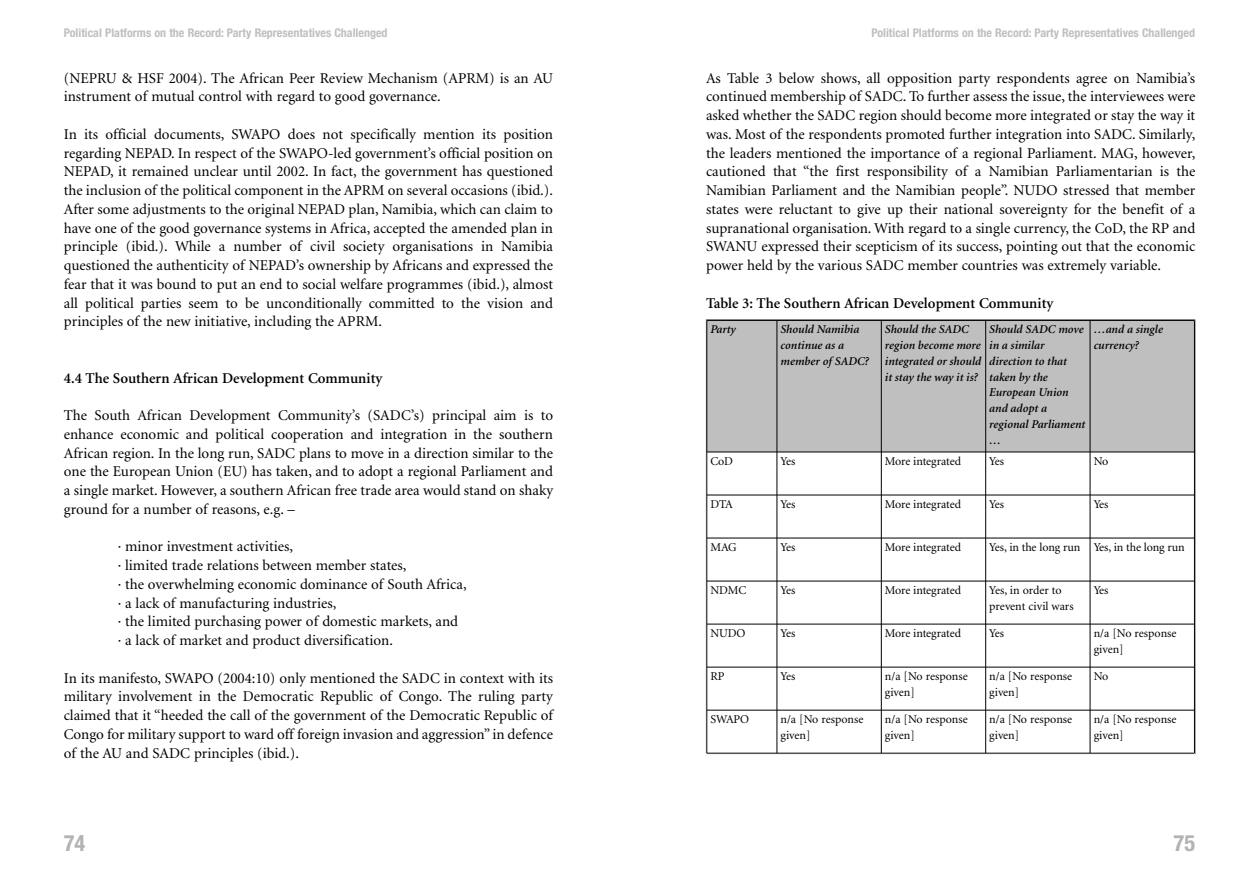
<style>
.page{position:relative;width:1259px;height:893px;background:#fff}
.page>*{position:absolute;margin:0;border:0;box-sizing:border-box;transform-origin:0 0}
.t1{font:700 condensed 22.5px "Helvetica Neue";color:#b3b3b3}
.t2{font:15px/18.8px "Minion";color:#000;text-align:justify}
.t3{font:600 15px "Minion";color:#000}
.t4{font:12px/15.8px "Minion";letter-spacing:-.01em;color:#000}
.t5{font:italic 600 12px/15.8px "Minion";color:#000}
.t6{font:700 condensed 12px "Helvetica Neue";color:#bfbfbf}
</style>
<div class="page">
<div style="left:707px;top:320px;width:70px;height:132px;background:#bfbfbf"></div>
<div style="left:777px;top:320px;width:104px;height:132px;background:#bfbfbf"></div>
<div style="left:881px;top:320px;width:104px;height:132px;background:#bfbfbf"></div>
<div style="left:985px;top:320px;width:105px;height:132px;background:#bfbfbf"></div>
<div style="left:1090px;top:320px;width:104px;height:132px;background:#bfbfbf"></div>
<hr style="left:706px;top:320px;width:1px;height:433px;background:#000">
<hr style="left:776px;top:320px;width:1px;height:433px;background:#000">
<hr style="left:881px;top:320px;width:1px;height:433px;background:#000">
<hr style="left:985px;top:320px;width:1px;height:433px;background:#000">
<hr style="left:1089px;top:320px;width:1px;height:433px;background:#000">
<hr style="left:1194px;top:320px;width:1px;height:433px;background:#000">
<hr style="left:707px;top:320px;width:487px;height:1px;background:#000">
<hr style="left:707px;top:452px;width:487px;height:1px;background:#000">
<hr style="left:707px;top:495px;width:487px;height:1px;background:#000">
<hr style="left:707px;top:538px;width:487px;height:1px;background:#000">
<hr style="left:707px;top:581px;width:487px;height:1px;background:#000">
<hr style="left:707px;top:624px;width:487px;height:1px;background:#000">
<hr style="left:707px;top:667px;width:487px;height:1px;background:#000">
<hr style="left:707px;top:710px;width:487px;height:1px;background:#000">
<hr style="left:707px;top:753px;width:487px;height:1px;background:#000">
<p class="t6" style="left:64px;top:26px;width:325px">Political Platforms on the Record: Party Representatives Challenged</p>
<p class="t2" style="left:64px;top:70px;width:491px">(NEPRU &amp; HSF 2004). The African Peer Review Mechanism (APRM) is an AU instrument of mutual control with regard to good governance.</p>
<p class="t2" style="left:64px;top:126px;width:491px">In its official documents, SWAPO does not specifically mention its position regarding NEPAD. In respect of the SWAPO-led government’s official position on NEPAD, it remained unclear until 2002. In fact, the government has questioned the inclusion of the political component in the APRM on several occasions (ibid.).<br>After some adjustments to the original NEPAD plan, Namibia, which can claim to have one of the good governance systems in Africa, accepted the amended plan in principle (ibid.). While a number of civil society organisations in Namibia questioned the authenticity of NEPAD’s ownership by Africans and expressed the fear that it was bound to put an end to social welfare programmes (ibid.), almost all political parties seem to be unconditionally committed to the vision and principles of the new initiative, including the APRM.</p>
<p class="t3" style="left:64px;top:372px;width:320px">4.4 The Southern African Development Community</p>
<p class="t2" style="left:64px;top:407px;width:491px">The South African Development Community’s (SADC’s) principal aim is to enhance economic and political cooperation and integration in the southern African region. In the long run, SADC plans to move in a direction similar to the one the European Union (EU) has taken, and to adopt a regional Parliament and a single market. However, a southern African free trade area would stand on shaky ground for a number of reasons, e.g. –</p>
<p class="t2" style="left:118px;top:538px;width:350px;text-align:left">· minor investment activities,<br>· limited trade relations between member states,<br>· the overwhelming economic dominance of South Africa, · a lack of manufacturing industries,<br>· the limited purchasing power of domestic markets, and<br>· a lack of market and product diversification.</p>
<p class="t2" style="left:64px;top:670px;width:491px">In its manifesto, SWAPO (2004:10) only mentioned the SADC in context with its military involvement in the Democratic Republic of Congo. The ruling party claimed that it “heeded the call of the government of the Democratic Republic of Congo for military support to ward off foreign invasion and aggression” in defence of the AU and SADC principles (ibid.).</p>
<p class="t6" style="left:871px;top:26px;width:325px">Political Platforms on the Record: Party Representatives Challenged</p>
<p class="t2" style="left:706px;top:70px;width:491px">As Table 3 below shows, all opposition party respondents agree on Namibia’s continued membership of SADC. To further assess the issue, the interviewees were asked whether the SADC region should become more integrated or stay the way it was. Most of the respondents promoted further integration into SADC. Similarly, the leaders mentioned the importance of a regional Parliament. MAG, however, cautioned that “the first responsibility of a Namibian Parliamentarian is the Namibian Parliament and the Namibian people”. NUDO stressed that member states were reluctant to give up their national sovereignty for the benefit of a supranational organisation. With regard to a single currency, the CoD, the RP and SWANU expressed their scepticism of its success, pointing out that the economic power held by the various SADC member countries was extremely variable.</p>
<p class="t3" style="left:706px;top:297px;width:349px">Table 3: The Southern African Development Community</p>
<p class="t5" style="left:710px;top:323px;width:27px">Party</p>
<p class="t5" style="left:780px;top:323px;width:90px">Should Namibia continue as a member of SADC?</p>
<p class="t5" style="left:885px;top:323px;width:98px">Should the SADC region become more integrated or should it stay the way it is?</p>
<p class="t5" style="left:989px;top:323px;width:97px">Should SADC move in a similar direction to that taken by the<br>European Union and adopt a regional Parliament …</p>
<p class="t5" style="left:1093px;top:323px;width:71px">…and a single currency?</p>
<p class="t4" style="left:710px;top:454px;width:24px">CoD</p>
<p class="t4" style="left:780px;top:454px;width:16px">Yes</p>
<p class="t4" style="left:885px;top:454px;width:78px">More integrated</p>
<p class="t4" style="left:989px;top:454px;width:16px">Yes</p>
<p class="t4" style="left:1093px;top:454px;width:16px">No</p>
<p class="t4" style="left:710px;top:497px;width:24px">DTA</p>
<p class="t4" style="left:780px;top:497px;width:16px">Yes</p>
<p class="t4" style="left:885px;top:497px;width:78px">More integrated</p>
<p class="t4" style="left:989px;top:497px;width:16px">Yes</p>
<p class="t4" style="left:1093px;top:497px;width:16px">Yes</p>
<p class="t4" style="left:710px;top:540px;width:28px">MAG</p>
<p class="t4" style="left:780px;top:540px;width:16px">Yes</p>
<p class="t4" style="left:885px;top:540px;width:78px">More integrated</p>
<p class="t4" style="left:989px;top:540px;width:197px">Yes, in the long run Yes, in the long run</p>
<p class="t4" style="left:710px;top:583px;width:37px">NDMC</p>
<p class="t4" style="left:780px;top:583px;width:16px">Yes</p>
<p class="t4" style="left:885px;top:583px;width:78px">More integrated</p>
<p class="t4" style="left:989px;top:583px;width:86px">Yes, in order to prevent civil wars</p>
<p class="t4" style="left:1093px;top:583px;width:16px">Yes</p>
<p class="t4" style="left:710px;top:626px;width:37px">NUDO</p>
<p class="t4" style="left:780px;top:626px;width:16px">Yes</p>
<p class="t4" style="left:885px;top:626px;width:78px">More integrated</p>
<p class="t4" style="left:989px;top:626px;width:16px">Yes</p>
<p class="t4" style="left:1093px;top:626px;width:84px">n/a [No response given]</p>
<p class="t4" style="left:710px;top:669px;width:16px">RP</p>
<p class="t4" style="left:780px;top:669px;width:16px">Yes</p>
<p class="t4" style="left:885px;top:669px;width:84px">n/a [No response given]</p>
<p class="t4" style="left:989px;top:669px;width:84px">n/a [No response given]</p>
<p class="t4" style="left:1093px;top:669px;width:16px">No</p>
<p class="t4" style="left:710px;top:712px;width:40px">SWAPO</p>
<p class="t4" style="left:780px;top:712px;width:84px">n/a [No response given]</p>
<p class="t4" style="left:885px;top:712px;width:84px">n/a [No response given]</p>
<p class="t4" style="left:989px;top:712px;width:84px">n/a [No response given]</p>
<p class="t4" style="left:1093px;top:712px;width:84px">n/a [No response given]</p>
<h1 class="t1" style="left:64px;top:829px;width:23px">74</h1>
<h1 class="t1" style="left:1173px;top:829px;width:23px">75</h1>
</div>
